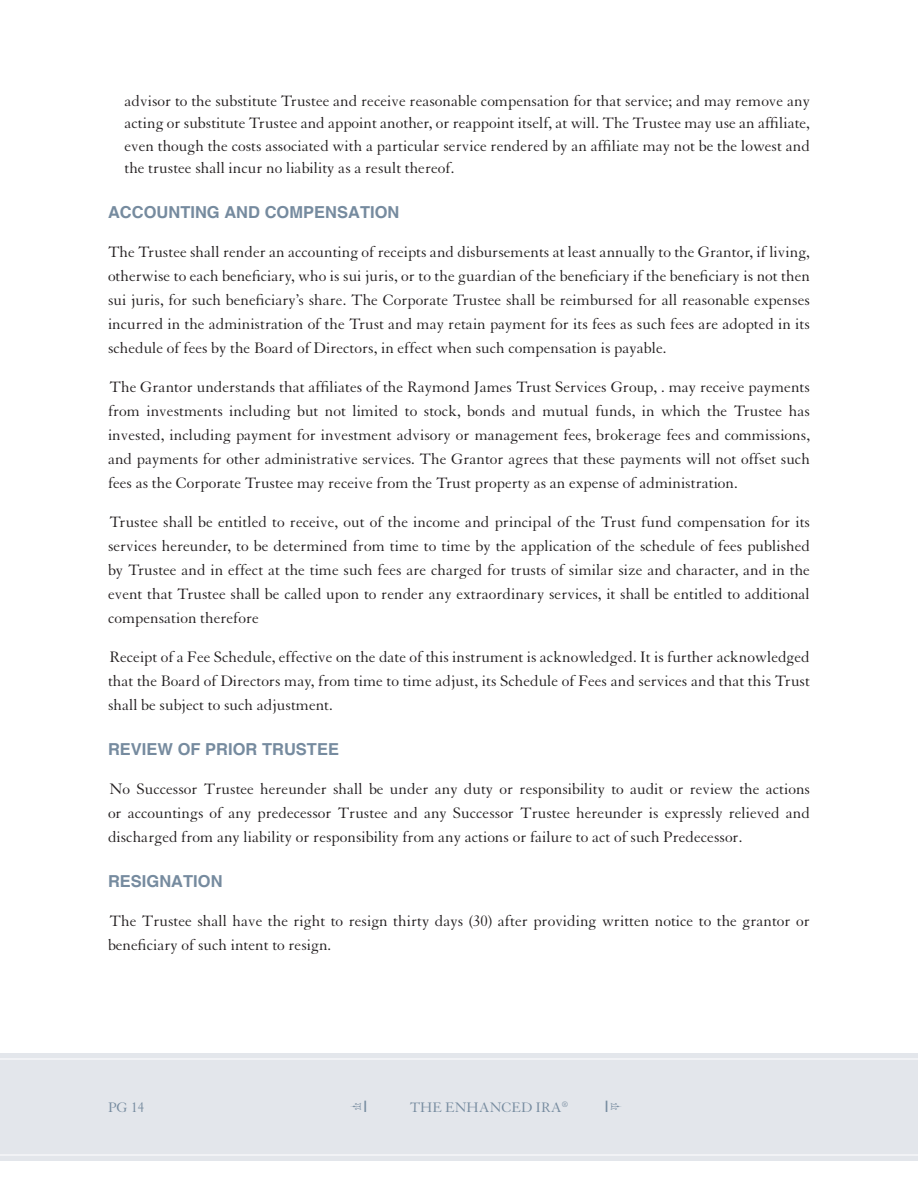
<style>
.page{position:relative;width:918px;height:1188px;background:#fff}
.page>*{position:absolute;margin:0;border:0;box-sizing:border-box;transform-origin:0 0}
.t1{font:16.5px/24px "Granjon LT Std";color:#231f20;text-align:justify}
.t2{font:16.5px/24px "Granjon";color:#231f20;text-align:justify}
.t3{font:700 16.5px "Helvetica";color:#768b9f}
.t4{font:15.75px "Helvetica";color:#768b9f}
.t5{font:15px "Granjon LT Std";color:#768b9f}
</style>
<div class="page">
<div style="left:0;top:1053px;width:918px;height:108px;background:#e3e6eb"></div>
<hr style="left:0;top:1059px;width:918px;height:1px;background:#fff">
<hr style="left:0;top:1155px;width:918px;height:1px;background:#fff">
<p class="t1" style="left:124px;top:90px;width:687px;line-height:22.5px">advisor to the substitute Trustee and receive reasonable compensation for that service; and may remove any acting or substitute Trustee and appoint another, or reappoint itself, at will. The Trustee may use an affiliate, even though the costs associated with a particular service rendered by an affiliate may not be the lowest and the trustee shall incur no liability as a result thereof.</p>
<p class="t3" style="left:108px;top:202px;width:293px">ACCOUNTING AND COMPENSATION</p>
<p class="t1" style="left:108px;top:240px;width:704px">The Trustee shall render an accounting of receipts and disbursements at least annually to the Grantor, if living, otherwise to each beneficiary, who is sui juris, or to the guardian of the beneficiary if the beneficiary is not then sui juris, for such beneficiary’s share. The Corporate Trustee shall be reimbursed for all reasonable expenses incurred in the administration of the Trust and may retain payment for its fees as such fees are adopted in its schedule of fees by the Board of Directors, in effect when such compensation is payable.</p>
<p class="t1" style="left:108px;top:375px;width:704px">The Grantor understands that affiliates of the Raymond James Trust Services Group, . may receive payments from investments including but not limited to stock, bonds and mutual funds, in which the Trustee has invested, including payment for investment advisory or management fees, brokerage fees and commissions, and payments for other administrative services. The Grantor agrees that these payments will not offset such fees as the Corporate Trustee may receive from the Trust property as an expense of administration.</p>
<p class="t1" style="left:108px;top:510px;width:704px">Trustee shall be entitled to receive, out of the income and principal of the Trust fund compensation for its services hereunder, to be determined from time to time by the application of the schedule of fees published by Trustee and in effect at the time such fees are charged for trusts of similar size and character, and in the event that Trustee shall be called upon to render any extraordinary services, it shall be entitled to additional compensation therefore</p>
<p class="t1" style="left:108px;top:645px;width:703px">Receipt of a Fee Schedule, effective on the date of this instrument is acknowledged. It is further acknowledged that the Board of Directors may, from time to time adjust, its Schedule of Fees and services and that this Trust shall be subject to such adjustment.</p>
<p class="t3" style="left:108px;top:739px;width:233px">REVIEW OF PRIOR TRUSTEE</p>
<p class="t2" style="left:108px;top:777px;width:704px">No Successor Trustee hereunder shall be under any duty or responsibility to audit or review the actions or accountings of any predecessor Trustee and any Successor Trustee hereunder is expressly relieved and discharged from any liability or responsibility from any actions or failure to act of such Predecessor.</p>
<p class="t3" style="left:108px;top:871px;width:116px">RESIGNATION</p>
<p class="t2" style="left:108px;top:909px;width:703px">The Trustee shall have the right to resign thirty days (30) after providing written notice to the grantor or beneficiary of such intent to resign.</p>
<p class="t5" style="left:108px;top:1099px;width:38px">Pg 14</p>
<p class="t4" style="left:363px;top:1097px;width:6px">I</p>
<p class="t5" style="left:410px;top:1099px;width:160px">The ENHANCED IRA<sup>®</sup></p>
<p class="t4" style="left:605px;top:1097px;width:6px">I</p>
</div>
